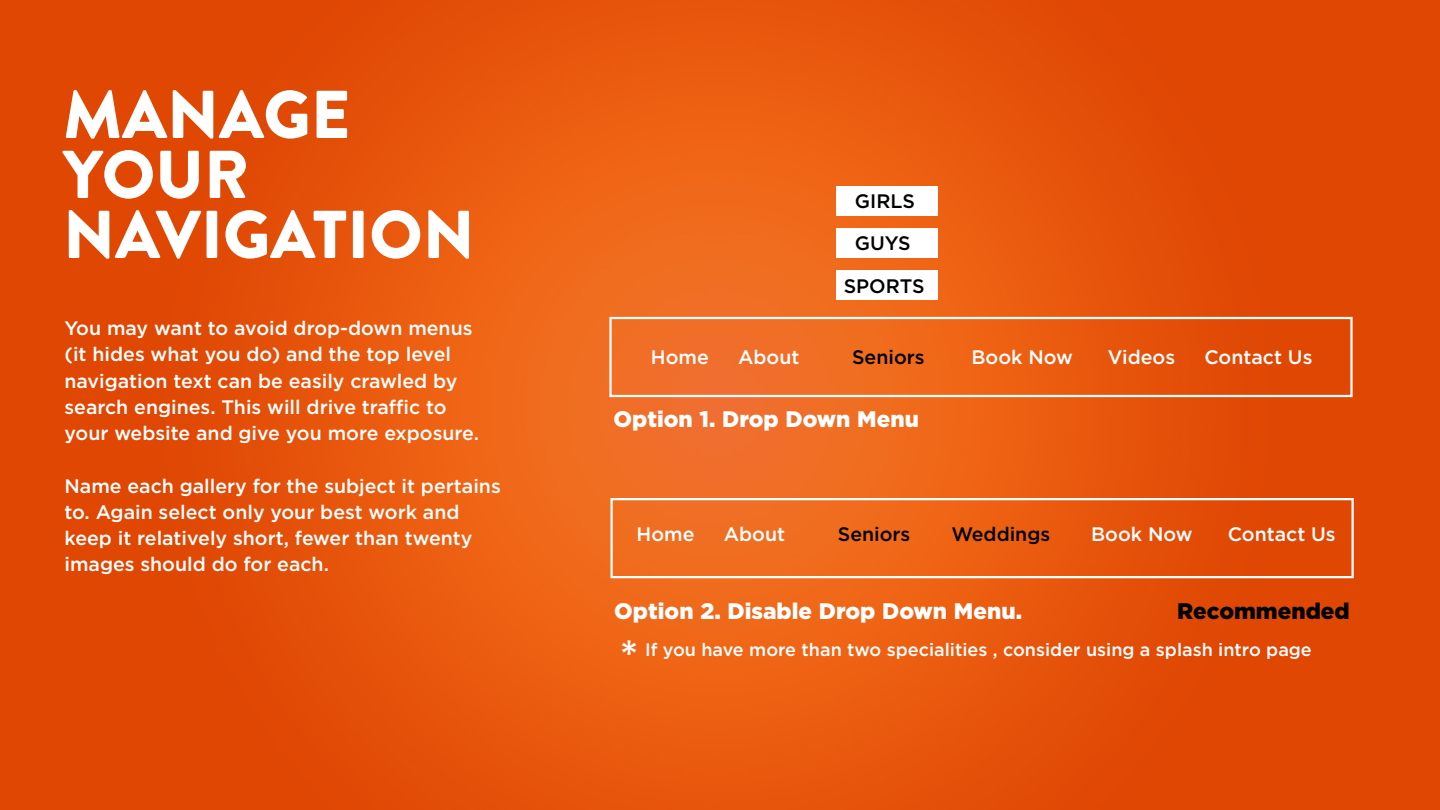
<style>
.page{position:relative;width:1440px;height:810px;background:#fff}
.page>*{position:absolute;margin:0;border:0;box-sizing:border-box;transform-origin:0 0}
.t1{font:900 67.5px "Brandon Grotesque";color:#fff}
.t2{font:500 45px "Gotham";color:#fff}
.t3{font:900 22.5px "Gotham";color:#fff}
.t4{font:900 22.5px "Gotham";color:#000}
.t5{font:500 19.5px/26.2px "Gotham";color:#fff}
.t6{font:500 19.5px "Gotham";color:#000}
.t7{font:500 18px "Gotham";color:#fff}
</style>
<div class="page">
<img style="left:0;top:0;width:1440px;height:810px">
<div style="left:836px;top:271px;width:102px;height:29px;background:#fff"></div>
<div style="left:836px;top:229px;width:102px;height:29px;background:#fff"></div>
<div style="left:836px;top:187px;width:102px;height:29px;background:#fff"></div>
<div style="left:609px;top:317px;width:744px;height:80px;border:2px solid #fff"></div>
<div style="left:610px;top:498px;width:744px;height:80px;border:2px solid #fff"></div>
<p class="t1" style="left:63px;top:67px;width:289px">MANAGE</p>
<p class="t1" style="left:63px;top:127px;width:188px">YOUR</p>
<p class="t1" style="left:63px;top:187px;width:413px">NAVIGATION</p>
<p class="t5" style="left:64px;top:315px;width:416px">You may want to avoid drop-down menus (it hides what you do) and the top level navigation text can be easily crawled by search engines. This will drive traffic to your website and give you more exposure.</p>
<p class="t5" style="left:64px;top:472px;width:438px">Name each gallery for the subject it pertains to. Again select only your best work and keep it relatively short, fewer than twenty images should do for each.</p>
<p class="t6" style="left:855px;top:190px;width:62px">GIRLS</p>
<p class="t6" style="left:855px;top:232px;width:57px">GUYS</p>
<p class="t6" style="left:844px;top:275px;width:82px">SPORTS</p>
<p class="t5" style="left:651px;top:344px;width:59px">Home</p>
<p class="t5" style="left:738px;top:344px;width:63px">About</p>
<p class="t6" style="left:852px;top:346px;width:74px">Seniors</p>
<p class="t5" style="left:971px;top:344px;width:103px">Book Now</p>
<p class="t5" style="left:1108px;top:344px;width:69px">Videos</p>
<p class="t5" style="left:1204px;top:344px;width:110px">Contact Us</p>
<p class="t3" style="left:613px;top:407px;width:307px">Option 1. Drop Down Menu</p>
<p class="t5" style="left:637px;top:521px;width:59px">Home</p>
<p class="t5" style="left:724px;top:521px;width:63px">About</p>
<p class="t6" style="left:838px;top:523px;width:74px">Seniors</p>
<p class="t6" style="left:951px;top:523px;width:100px">Weddings</p>
<p class="t5" style="left:1091px;top:521px;width:103px">Book Now</p>
<p class="t5" style="left:1228px;top:521px;width:110px">Contact Us</p>
<p class="t3" style="left:614px;top:598px;width:409px">Option 2. Disable Drop Down Menu.</p>
<p class="t4" style="left:1177px;top:598px;width:174px">Recommended</p>
<p class="t2" style="left:619px;top:631px;width:21px">*</p>
<p class="t7" style="left:645px;top:639px;width:668px">If you have more than two specialities , consider using a splash intro page</p>
</div>
